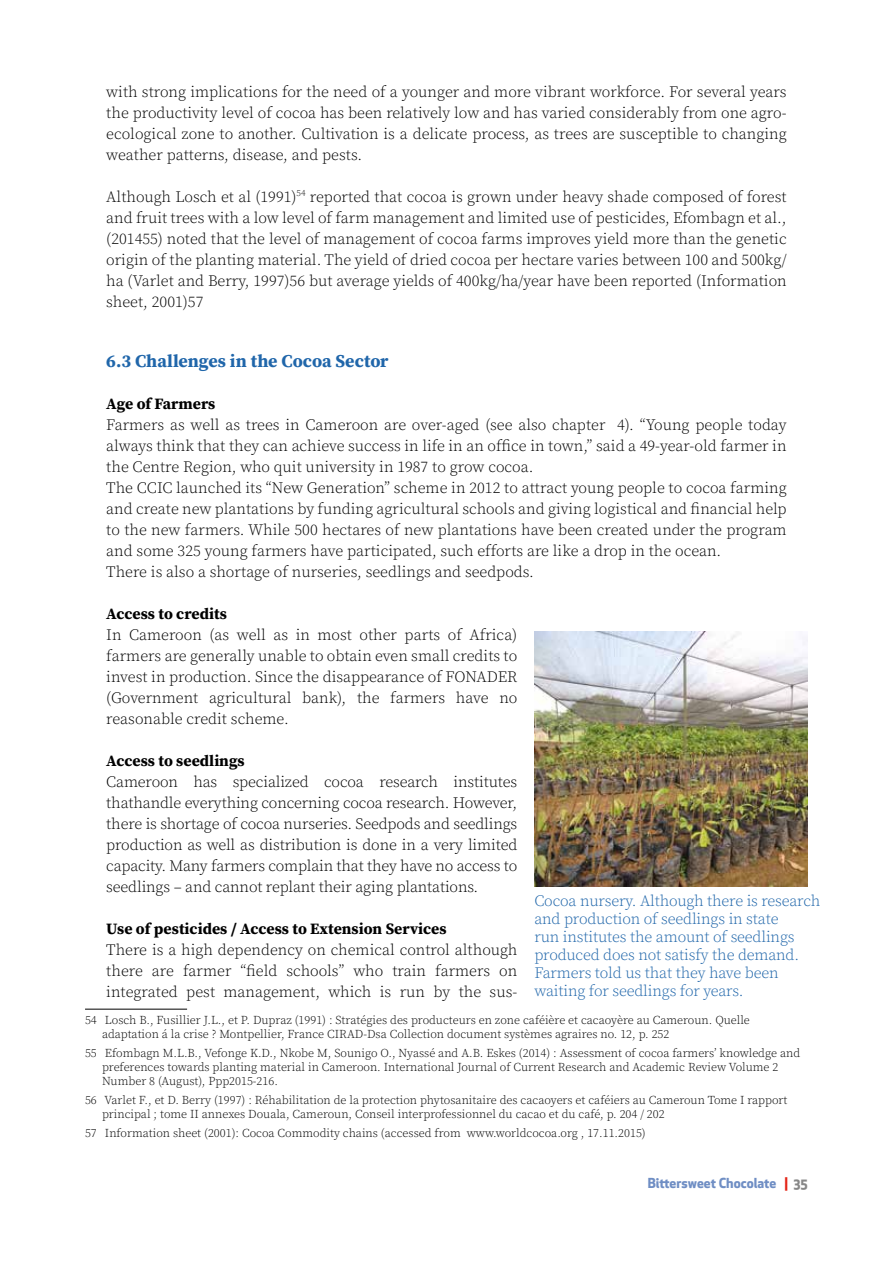
<style>
.page{position:relative;width:893px;height:1263px;background:#fff}
.page>*{position:absolute;margin:0;border:0;box-sizing:border-box;transform-origin:0 0}
.t1{font:700 18px "Source Serif Pro";color:#2066aa}
.t2{font:300 15.75px/21px "Source Serif Pro";color:#000;text-align:justify}
.t3{font:300 15.75px/18px "Source Serif Pro";letter-spacing:-.01em;color:#2066aa}
.t4{font:700 15.75px "Source Serif Pro";color:#000}
.t5{font:700 13.5px "Apex New";color:#6f8ec4}
.t6{font:300 12px/14.4px "Source Serif Pro";color:#000}
.s1{color:#e42315}
.s2{color:#878787}
</style>
<div class="page">
<hr style="left:85px;top:1009px;width:102px;height:1px;background:#000">
<img style="left:534px;top:631px;width:274px;height:256px">
<p class="t2" style="left:106px;top:81px;width:682px">with strong implications for the need of a younger and more vibrant workforce. For several years the productivity level of cocoa has been relatively low and has varied considerably from one agro&shy;ecological zone to another. Cultivation is a delicate process, as trees are susceptible to changing weather patterns, disease, and pests.</p>
<p class="t2" style="left:106px;top:186px;width:682px">Although Losch et al (1991)<sup>54</sup> reported that cocoa is grown under heavy shade composed of forest and fruit trees with a low level of farm management and limited use of pesticides, Efombagn et al., (201455) noted that the level of management of cocoa farms improves yield more than the genetic origin of the planting material. The yield of dried cocoa per hectare varies between 100 and 500kg/ ha (Varlet and Berry, 1997)56 but average yields of 400kg/ha/year have been reported (Information sheet, 2001)57</p>
<p class="t1" style="left:106px;top:351px;width:284px">6.3 Challenges in the Cocoa Sector</p>
<p class="t4" style="left:106px;top:395px;width:111px">Age of Farmers</p>
<p class="t2" style="left:106px;top:415px;width:682px;text-align:left">Farmers as well as trees in Cameroon are over-aged (see also chapter 4). “Young people today always think that they can achieve success in life in an office in town,” said a 49-year-old farmer in the Centre Region, who quit university in 1987 to grow cocoa.<br>The CCIC launched its “New Generation” scheme in 2012 to attract young people to cocoa farming and create new plantations by funding agricultural schools and giving logistical and financial help to the new farmers. While 500 hectares of new plantations have been created under the program and some 325 young farmers have participated, such efforts are like a drop in the ocean.<br>There is also a shortage of nurseries, seedlings and seedpods.</p>
<p class="t4" style="left:106px;top:605px;width:122px">Access to credits</p>
<p class="t2" style="left:106px;top:625px;width:413px">In Cameroon (as well as in most other parts of Africa) farmers are generally unable to obtain even small credits to invest in production. Since the disappearance of FONADER (Government agricultural bank), the farmers have no reasonable credit scheme.</p>
<p class="t4" style="left:106px;top:752px;width:140px">Access to seedlings</p>
<p class="t2" style="left:106px;top:772px;width:413px">Cameroon has specialized cocoa research institutes thathandle everything concerning cocoa research. However, there is shortage of cocoa nurseries. Seedpods and seedlings production as well as distribution is done in a very limited capacity. Many farmers complain that they have no access to seedlings – and cannot replant their aging plantations.</p>
<p class="t4" style="left:106px;top:920px;width:342px">Use of pesticides / Access to Extension Services</p>
<p class="t2" style="left:106px;top:940px;width:413px">There is a high dependency on chemical control although there are farmer “field schools” who train farmers on integrated pest management, which is run by the sus-</p>
<p class="t6" style="left:102px;top:1013px;width:649px;text-indent:-17px">54 Losch B., Fusillier J.L., et P. Dupraz (1991) : Stratégies des producteurs en zone caféière et cacaoyère au Cameroun. Quelle adaptation á la crise ? Montpellier, France CIRAD-Dsa Collection document systèmes agraires no. 12, p. 252</p>
<p class="t6" style="left:102px;top:1046px;width:700px;text-indent:-17px">55 Efombagn M.L.B., Vefonge K.D., Nkobe M, Sounigo O., Nyassé and A.B. Eskes (2014) : Assessment of cocoa farmers’ knowledge and preferences towards planting material in Cameroon. International Journal of Current Research and Academic Review Volume 2<br>Number 8 (August), Ppp2015-216.</p>
<p class="t6" style="left:102px;top:1093px;width:687px;text-indent:-17px">56 Varlet F., et D. Berry (1997) : Réhabilitation de la protection phytosanitaire des cacaoyers et caféiers au Cameroun Tome I rapport principal ; tome II annexes Douala, Cameroun, Conseil interprofessionnel du cacao et du café, p. 204 / 202</p>
<p class="t6" style="left:85px;top:1126px;width:562px">57 Information sheet (2001): Cocoa Commodity chains (accessed from www.worldcocoa.org , 17.11.2015)</p>
<p class="t3" style="left:534px;top:892px;width:287px">Cocoa nursery. Although there is research and production of seedlings in state<br>run institutes the amount of seedlings produced does not satisfy the demand.<br>Farmers told us that they have been waiting for seedlings for years.</p>
<p class="t5" style="left:648px;top:1173px;width:162px">Bittersweet Chocolate <span class="s1">|</span> <span class="s2">35</span></p>
</div>
